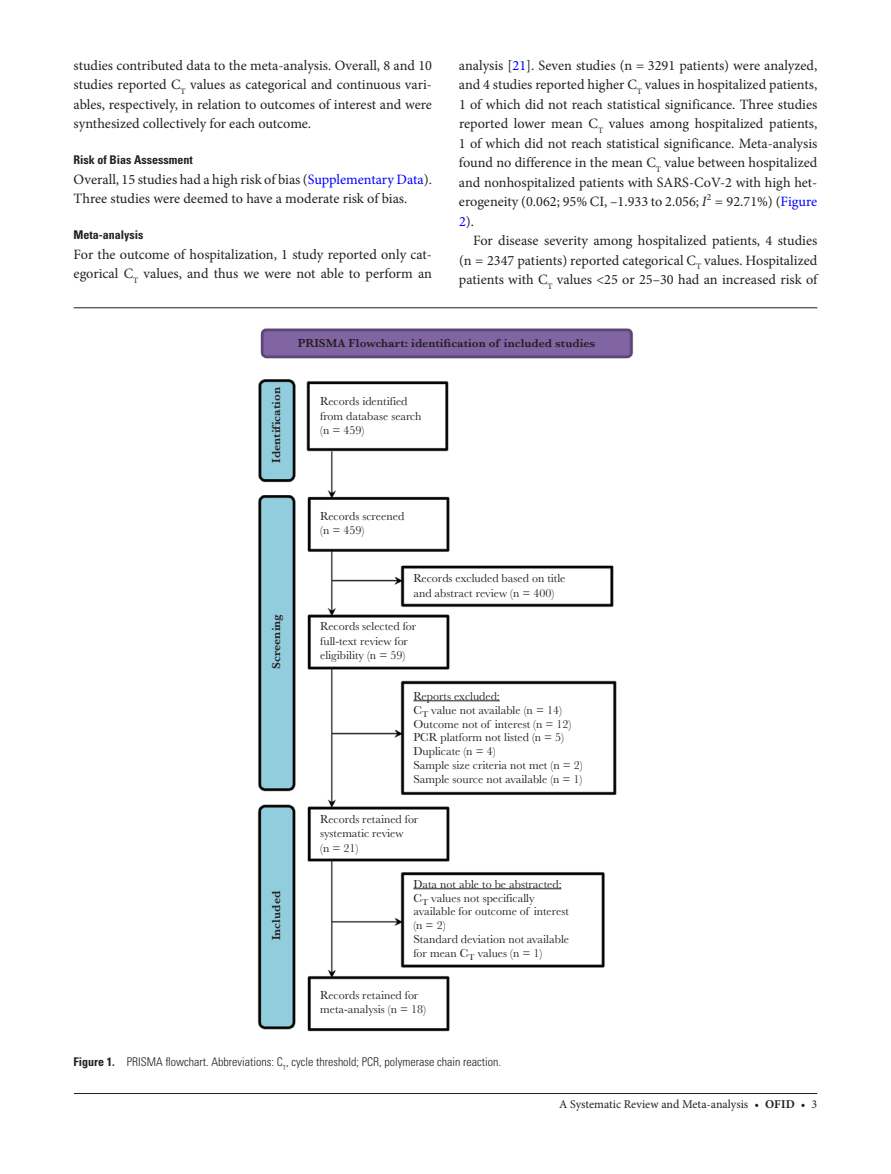
<style>
.page{position:relative;width:891px;height:1174px;background:#fff}
.page>*{position:absolute;margin:0;border:0;box-sizing:border-box;transform-origin:0 0}
.t1{font:14.25px/19.5px "Minion Pro";color:#231f20;text-align:justify}
.t2{font:12px/14px "Baskerville MT Std";color:#231f20}
.t3{font:300 condensed 12px "Univers LT Std";color:#231f20}
.t4{font:600 12px "Baskerville MT Std";color:#231f20}
.t5{font:12px "Minion Pro";color:#231f20}
.t6{font:700 condensed 12px "Univers LT Std";color:#231f20}
.s1{color:#00f}
.s2{font-style:italic}
.s3{font-weight:700}
</style>
<div class="page">
<hr style="left:74px;top:1093px;width:743px;height:1px;background:#231f20">
<hr style="left:74px;top:307px;width:743px;height:1px;background:#231f20">
<img style="left:257px;top:328px;width:377px;height:704px">
<hr style="left:413px;top:700px;width:87px;height:1px;background:#231f20">
<hr style="left:413px;top:888px;width:148px;height:1px;background:#231f20">
<p class="t1" style="left:74px;top:55px;width:360px">studies contributed data to the meta-analysis. Overall, 8 and 10 studies reported C<sub>T</sub> values as categorical and continuous vari&shy;ables, respectively, in relation to outcomes of interest and were synthesized collectively for each outcome.</p>
<p class="t6" style="left:74px;top:153px;width:121px">Risk of Bias Assessment</p>
<p class="t1" style="left:74px;top:169px;width:360px">Overall, 15 studies had a high risk of bias (<span class="s1">Supplementary Data</span>).<br>Three studies were deemed to have a moderate risk of bias.</p>
<p class="t6" style="left:74px;top:228px;width:71px">Meta-analysis</p>
<p class="t1" style="left:74px;top:244px;width:360px">For the outcome of hospitalization, 1 study reported only cat&shy;egorical C<sub>T</sub> values, and thus we were not able to perform an</p>
<p class="t1" style="left:459px;top:55px;width:360px">analysis [<span class="s1">21</span>]. Seven studies (n = 3291 patients) were analyzed, and 4 studies reported higher C<sub>T</sub> values in hospitalized patients, 1 of which did not reach statistical significance. Three studies reported lower mean C<sub>T</sub> values among hospitalized patients, 1 of which did not reach statistical significance. Meta-analysis found no difference in the mean C<sub>T</sub> value between hospitalized and nonhospitalized patients with SARS-CoV-2 with high het&shy;erogeneity (0.062; 95% CI, –1.933 to 2.056; <span class="s2">I</span><sup>2</sup> = 92.71%) (<span class="s1">Figure 2</span>).</p>
<p class="t1" style="left:459px;top:231px;width:360px;text-indent:14px">For disease severity among hospitalized patients, 4 studies (n = 2347 patients) reported categorical C<sub>T</sub> values. Hospitalized patients with C<sub>T</sub> values &lt;25 or 25–30 had an increased risk of</p>
<p class="t4" style="left:269px;top:463px;width:77px;rotate:-90deg">Identification</p>
<p class="t4" style="left:298px;top:336px;width:299px">PRISMA Flowchart: identification of included studies</p>
<p class="t2" style="left:320px;top:394px;width:103px;line-height:14.4px">Records identified from database search (n = 459)</p>
<p class="t4" style="left:269px;top:669px;width:56px;rotate:-90deg">Screening</p>
<p class="t4" style="left:269px;top:940px;width:51px;rotate:-90deg">Included</p>
<p class="t2" style="left:320px;top:509px;width:86px;line-height:14.4px">Records screened (n = 459)</p>
<p class="t2" style="left:413px;top:571px;width:154px;line-height:14.4px">Records excluded based on title and abstract review (n = 400)</p>
<p class="t2" style="left:320px;top:619px;width:98px;line-height:14.4px">Records selected for full-text review for eligibility (n = 59)</p>
<p class="t2" style="left:413px;top:689px;width:171px">Reports excluded:<br>C<sub>T</sub> value not available (n = 14)<br>Outcome not of interest (n = 12)<br>PCR platform not listed (n = 5)<br>Duplicate (n = 4)<br>Sample size criteria not met (n = 2)<br>Sample source not available (n = 1)</p>
<p class="t2" style="left:320px;top:812px;width:100px;line-height:14.4px">Records retained for systematic review<br>(n = 21)</p>
<p class="t2" style="left:413px;top:877px;width:157px">Data not able to be abstracted:<br>C<sub>T</sub> values not specifically available for outcome of interest (n = 2)<br>Standard deviation not available for mean C<sub>T</sub> values (n = 1)</p>
<p class="t2" style="left:320px;top:989px;width:107px">Records retained for meta-analysis (n = 18)</p>
<p class="t3" style="left:74px;top:1055px;width:429px"><span class="s3">Figure 1.</span> PRISMA flowchart. Abbreviations: C<sub>T</sub>, cycle threshold; PCR, polymerase chain reaction.</p>
<p class="t5" style="left:559px;top:1096px;width:260px">A Systematic Review and Meta-analysis • <span class="s3">ofid</span> • 3</p>
</div>
